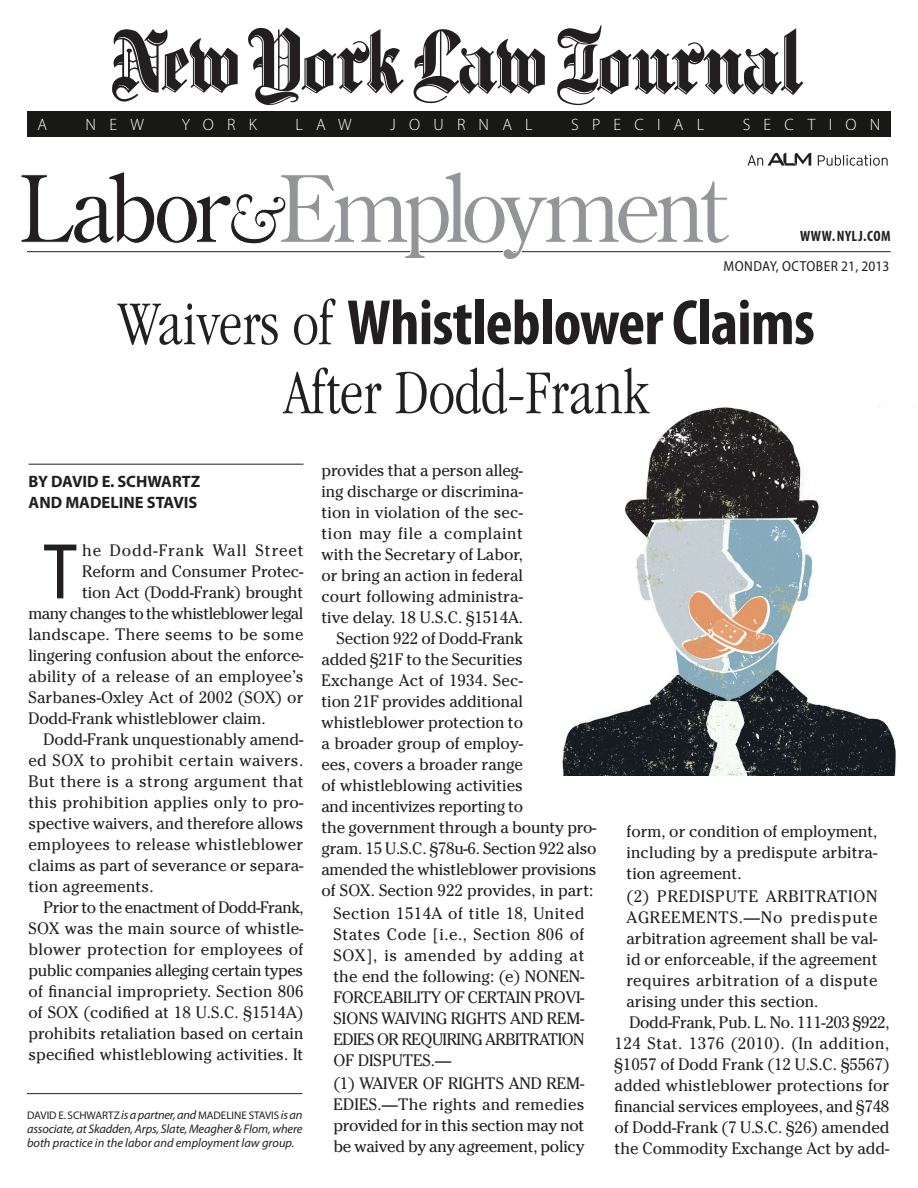
<style>
.page{position:relative;width:918px;height:1188px;background:#fff}
.page>*{position:absolute;margin:0;border:0;box-sizing:border-box;transform-origin:0 0}
.t1{font:92.4px "Century Old Style Std";letter-spacing:-.06em;color:#939598}
.TEXT_Indent{font:condensed 75.3px "Helvetica Neue LT Std";color:#231f20;scale:.96 1}
.HEAD_RopSecondary{font:300 condensed 64.5px/69px "ITC Garamond Std";color:#231f20;text-align:center}
.TEXT_Indent-2{font:16.5px/21px "Cheltenham Std";color:#231f20;text-align:justify}
.TEXT_Narrow{font:16.5px/21px "Cheltenham Std";color:#231f20;text-align:justify}
.BYLINE_Articles{font:700 16.5px/21px "Myriad Pro";color:#231f20}
.TEXT_Indent-3{font:16.5px "Cheltenham Std";letter-spacing:-.035em;color:#231f20}
.t2{font:300 16.5px "Myriad Pro";letter-spacing:.805em;color:#fff}
.TEXT_Indent-4{font:16.5px "Cheltenham Std";letter-spacing:.06em;color:#231f20}
.t3{font:700 condensed 15px "Myriad Pro";letter-spacing:.04em;color:#231f20}
.t4{font:semi-condensed 14.55px "Myriad Pro";letter-spacing:.03em;color:#231f20}
.BIO_Boxes{font:italic 12.45px/14.4px "Myriad Pro";letter-spacing:-.01em;color:#231f20}
.BIO_Boxes-2{font:11.1px "Myriad Pro";color:#231f20}
.s1{color:#231f20}
.s2{font-family:"Adobe Caslon Pro";font-style:italic;font-size:69.15px;color:#231f20}
.s3{font-family:"Myriad Pro";font-weight:700}
.s4{font-style:italic;font-size:12.45px}
</style>
<div class="page">
<img style="left:112px;top:25px;width:692px;height:81px">
<hr style="left:27px;top:251px;width:864px;height:1px;background:#231f20">
<svg style="left:818px;top:155px;width:70px;height:11px"></svg>
<svg style="left:748px;top:153px;width:63px;height:13px"></svg>
<hr style="left:28px;top:464px;width:275px;height:1px;background:#231f20">
<hr style="left:27px;top:1093px;width:275px;height:1px;background:#231f20">
<div style="left:27px;top:111px;width:864px;height:26px;background:#181817"></div>
<svg style="left:27px;top:251px;width:704px;height:2px"></svg>
<img style="left:562px;top:405px;width:354px;height:370px">
<p class="t2" style="left:38px;top:116px;width:11px">A</p>
<p class="t2" style="left:86px;top:116px;width:60px">NEW</p>
<p class="t2" style="left:182px;top:116px;width:77px">YORK</p>
<p class="t2" style="left:295px;top:116px;width:58px">LAW</p>
<p class="t2" style="left:390px;top:116px;width:144px">JOURNAL</p>
<p class="t2" style="left:571px;top:116px;width:135px">SPECIAL</p>
<p class="t2" style="left:743px;top:116px;width:139px">SECTION</p>
<p class="t1" style="left:18px;top:149px;width:711px"><span class="s1">Labor</span><span class="s2">&amp;</span>Employment</p>
<p class="HEAD_RopSecondary" style="left:118px;top:290px;width:698px">Waivers of <span class="s3">Whistleblower Claims<br></span>After Dodd-Frank</p>
<p class="t3" style="left:800px;top:227px;width:92px">WWW. NYLJ.COM</p>
<p class="t4" style="left:724px;top:258px;width:167px">MONDAY, OCTOBER 21, 2013</p>
<p class="BYLINE_Articles" style="left:29px;top:472px;width:173px">BY DAVID E. SCHWARTZ<br>AND MADELINE STAVIS</p>
<p class="TEXT_Indent" style="left:44px;top:528px;width:36px">T</p>
<p class="TEXT_Indent-4" style="left:82px;top:541px;width:223px">he Dodd-Frank Wall Street</p>
<p class="TEXT_Indent-2" style="left:82px;top:561px;width:223px">Reform and Consumer Protec-</p>
<p class="TEXT_Indent-2" style="left:82px;top:582px;width:223px">tion Act (Dodd-Frank) brought</p>
<p class="TEXT_Indent-3" style="left:28px;top:604px;width:276px">many changes to the whistleblower legal</p>
<p class="TEXT_Indent-2" style="left:28px;top:624px;width:276px">landscape. There seems to be some</p>
<p class="TEXT_Indent-2" style="left:28px;top:645px;width:276px">lingering confusion about the enforce-</p>
<p class="TEXT_Indent-2" style="left:28px;top:666px;width:277px">ability of a release of an employee’s</p>
<p class="TEXT_Indent-2" style="left:28px;top:687px;width:277px">Sarbanes-Oxley Act of 2002 (SOX) or</p>
<p class="TEXT_Indent-2" style="left:28px;top:708px;width:239px">Dodd-Frank whistleblower claim.</p>
<p class="TEXT_Indent-2" style="left:28px;top:729px;width:277px;text-indent:15px">Dodd-Frank unquestionably amend&shy;ed SOX to prohibit certain waivers.<br>But there is a strong argument that this prohibition applies only to pro&shy;spective waivers, and therefore allows employees to release whistleblower claims as part of severance or separa&shy;tion agreements.</p>
<p class="TEXT_Indent-2" style="left:28px;top:897px;width:277px;text-indent:15px">Prior to the enactment of Dodd-Frank, SOX was the main source of whistle&shy;blower protection for employees of public companies alleging certain types of financial impropriety. Section 806 of SOX (codified at 18 U.S.C. §1514A) prohibits retaliation based on certain specified whistleblowing activities. It</p>
<p class="BIO_Boxes-2" style="left:27px;top:1109px;width:277px">DAVID E. SCHWARTZ <span class="s4">is a partner, and</span> MADELINE STAVIS <span class="s4">is an</span></p>
<p class="BIO_Boxes" style="left:27px;top:1122px;width:277px">associate, at Skadden, Arps, Slate, Meagher &amp; Flom, where both practice in the labor and employment law group.</p>
<p class="TEXT_Indent-2" style="left:322px;top:460px;width:203px">provides that a person alleg&shy;ing discharge or discrimina&shy;tion in violation of the sec&shy;tion may file a complaint with the Secretary of Labor, or bring an action in federal court following administra&shy;tive delay. 18 U.S.C. §1514A.</p>
<p class="TEXT_Indent-2" style="left:322px;top:628px;width:277px;text-align:left;text-indent:15px">Section 922 of Dodd-Frank<br>added §21F to the Securities<br>Exchange Act of 1934. Sec-<br>tion 21F provides additional whistleblower protection to<br>a broader group of employ-<br>ees, covers a broader range<br>of whistleblowing activities<br>and incentivizes reporting to<br>the government through a bounty pro&shy;gram. 15 U.S.C. §78u-6. Section 922 also amended the whistleblower provisions of SOX. Section 922 provides, in part:</p>
<p class="TEXT_Narrow" style="left:334px;top:903px;width:253px">Section 1514A of title 18, United States Code [i.e., Section 806 of SOX], is amended by adding at the end the following: (e) NONEN-FORCEABILITY OF CERTAIN PROVI-SIONS WAIVING RIGHTS AND REM-EDIES OR REQUIRING ARBITRATION OF DISPUTES.—</p>
<p class="TEXT_Narrow" style="left:334px;top:1073px;width:252px">(1) WAIVER OF RIGHTS AND REM-EDIES.—The rights and remedies provided for in this section may not be waived by any agreement, policy</p>
<p class="TEXT_Narrow" style="left:627px;top:821px;width:252px">form, or condition of employment, including by a predispute arbitra&shy;tion agreement.</p>
<p class="TEXT_Narrow" style="left:627px;top:886px;width:253px">(2) PREDISPUTE ARBITRATION AGREEMENTS.—No predispute arbitration agreement shall be val&shy;id or enforceable, if the agreement requires arbitration of a dispute arising under this section.</p>
<p class="TEXT_Indent-2" style="left:615px;top:1012px;width:277px;text-indent:15px">Dodd-Frank, Pub. L. No. 111-203 §922, 124 Stat. 1376 (2010). (In addition, §1057 of Dodd Frank (12 U.S.C. §5567) added whistleblower protections for financial services employees, and §748 of Dodd-Frank (7 U.S.C. §26) amended the Commodity Exchange Act by add-</p>
</div>
